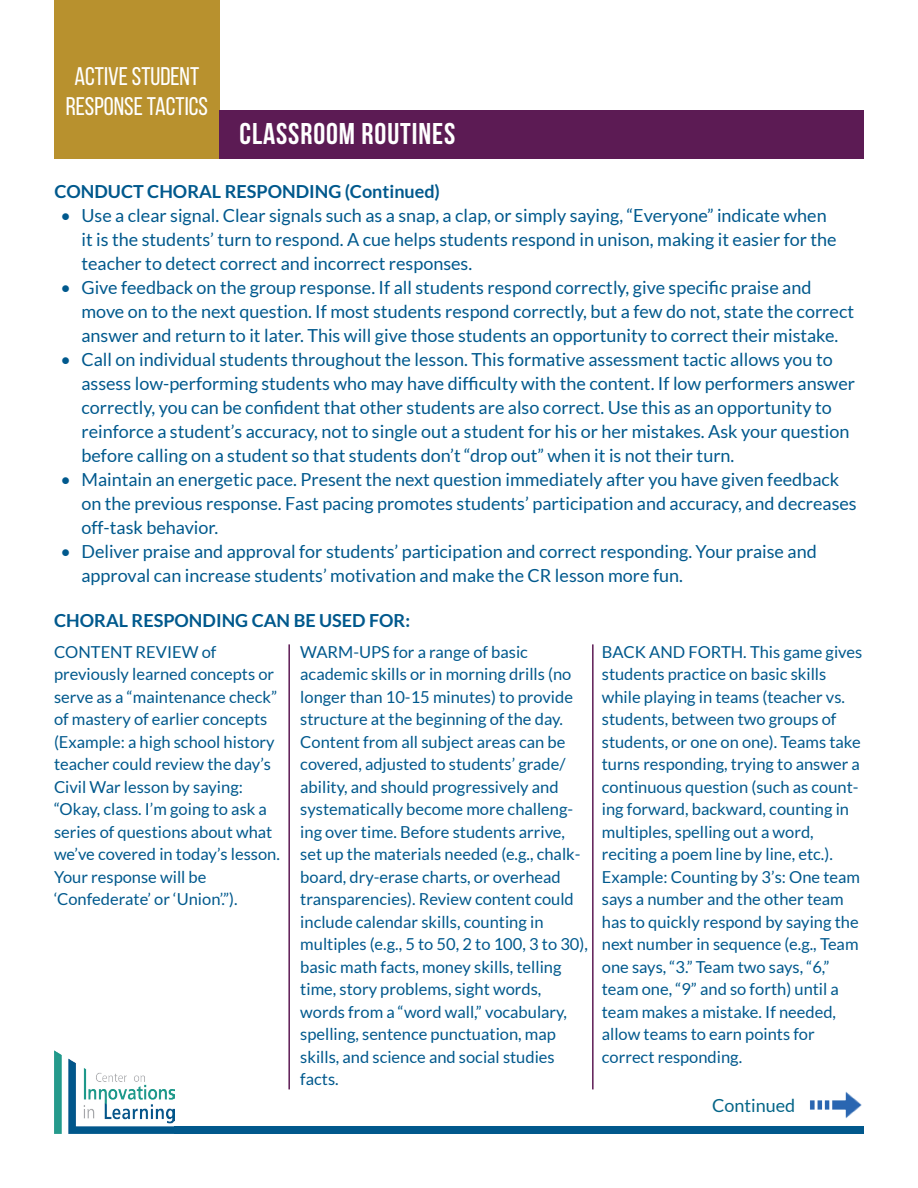
<style>
.page{position:relative;width:918px;height:1188px;background:#fff}
.page>*{position:absolute;margin:0;border:0;box-sizing:border-box;transform-origin:0 0}
.t1{font:700 30px "Bebas Neue";letter-spacing:.03em;color:#fff}
.t2{font:25.5px/30.6px "Bebas Neue";color:#fff;text-align:center}
.t3{font:18px/24px "Lato";color:#00598d}
.t4{font:700 18px "Lato";color:#00598d}
.t5{font:18px "Lato";color:#046588}
.t6{font:16.5px/22.5px "Lato";color:#00598d}
</style>
<div class="page">
<img style="left:54px;top:1050px;width:120px;height:84px">
<div style="left:174px;top:1126px;width:690px;height:8px;background:#01588c"></div>
<div style="left:54px;top:0;width:166px;height:158px;background:#b8912e"></div>
<div style="left:220px;top:110px;width:644px;height:48px;background:#5c1b54"></div>
<img style="left:810px;top:1091px;width:52px;height:28px">
<hr style="left:288px;top:644px;width:2px;height:445px;background:#5d1b54">
<hr style="left:592px;top:644px;width:2px;height:445px;background:#5d1b54">
<p class="t2" style="left:66px;top:60px;width:144px">ACTIVE STUDENT<br>RESPONSE TACTICS</p>
<p class="t1" style="left:240px;top:117px;width:217px">CLASSROOM ROUTINES</p>
<p class="t4" style="left:54px;top:181px;width:387px">CONDUCT CHORAL RESPONDING (Continued)</p>
<p class="t3" style="left:81px;top:203px;width:757px;text-indent:-21px">• Use a clear signal. Clear signals such as a snap, a clap, or simply saying, “Everyone” indicate when it is the students’ turn to respond. A cue helps students respond in unison, making it easier for the teacher to detect correct and incorrect responses.</p>
<p class="t3" style="left:81px;top:275px;width:774px;text-indent:-21px">• Give feedback on the group response. If all students respond correctly, give specific praise and move on to the next question. If most students respond correctly, but a few do not, state the correct answer and return to it later. This will give those students an opportunity to correct their mistake.</p>
<p class="t3" style="left:81px;top:347px;width:775px;text-indent:-21px">• Call on individual students throughout the lesson. This formative assessment tactic allows you to assess low-performing students who may have difficulty with the content. If low performers answer correctly, you can be confident that other students are also correct. Use this as an opportunity to reinforce a student’s accuracy, not to single out a student for his or her mistakes. Ask your question before calling on a student so that students don’t “drop out” when it is not their turn.</p>
<p class="t3" style="left:81px;top:467px;width:777px;text-indent:-21px">• Maintain an energetic pace. Present the next question immediately after you have given feedback on the previous response. Fast pacing promotes students’ participation and accuracy, and decreases off-task behavior.</p>
<p class="t3" style="left:81px;top:539px;width:737px;text-indent:-21px">• Deliver praise and approval for students’ participation and correct responding. Your praise and approval can increase students’ motivation and make the CR lesson more fun.</p>
<p class="t4" style="left:54px;top:611px;width:357px">CHORAL RESPONDING CAN BE USED FOR:</p>
<p class="t6" style="left:54px;top:640px;width:164px">CONTENT REVIEW of</p>
<p class="t6" style="left:54px;top:663px;width:227px">previously learned concepts or serve as a “maintenance check” of mastery of earlier concepts (Example: a high school history teacher could review the day’s<br>Civil War lesson by saying: “Okay, class. I’m going to ask a series of questions about what we’ve covered in today’s lesson.<br>Your response will be</p>
<p class="t6" style="left:54px;top:888px;width:185px">‘Confederate’ or ‘Union’.”).</p>
<p class="t6" style="left:300px;top:640px;width:229px">WARM-UPS for a range of basic</p>
<p class="t6" style="left:300px;top:663px;width:282px">academic skills or in morning drills (no longer than 10-15 minutes) to provide structure at the beginning of the day.<br>Content from all subject areas can be covered, adjusted to students’ grade/ ability, and should progressively and systematically become more challeng&shy;ing over time. Before students arrive, set up the materials needed (e.g., chalk&shy;board, dry-erase charts, or overhead transparencies). Review content could include calendar skills, counting in</p>
<p class="t6" style="left:300px;top:933px;width:289px">multiples (e.g., 5 to 50, 2 to 100, 3 to 30), basic math facts, money skills, telling time, story problems, sight words, words from a “word wall,” vocabulary, spelling, sentence punctuation, map skills, and science and social studies facts.</p>
<p class="t6" style="left:602px;top:640px;width:262px">BACK AND FORTH. This game gives students practice on basic skills while playing in teams (teacher vs. students, between two groups of students, or one on one). Teams take turns responding, trying to answer a continuous question (such as count&shy;ing forward, backward, counting in multiples, spelling out a word,</p>
<p class="t6" style="left:602px;top:843px;width:233px">reciting a poem line by line, etc.).</p>
<p class="t6" style="left:602px;top:865px;width:260px">Example: Counting by 3’s: One team says a number and the other team has to quickly respond by saying the next number in sequence (e.g., Team one says, “3.” Team two says, “6,” team one, “9” and so forth) until a team makes a mistake. If needed,</p>
<p class="t6" style="left:602px;top:1023px;width:214px">allow teams to earn points for</p>
<p class="t6" style="left:602px;top:1045px;width:142px">correct responding.</p>
<p class="t5" style="left:712px;top:1096px;width:85px">Continued</p>
</div>
